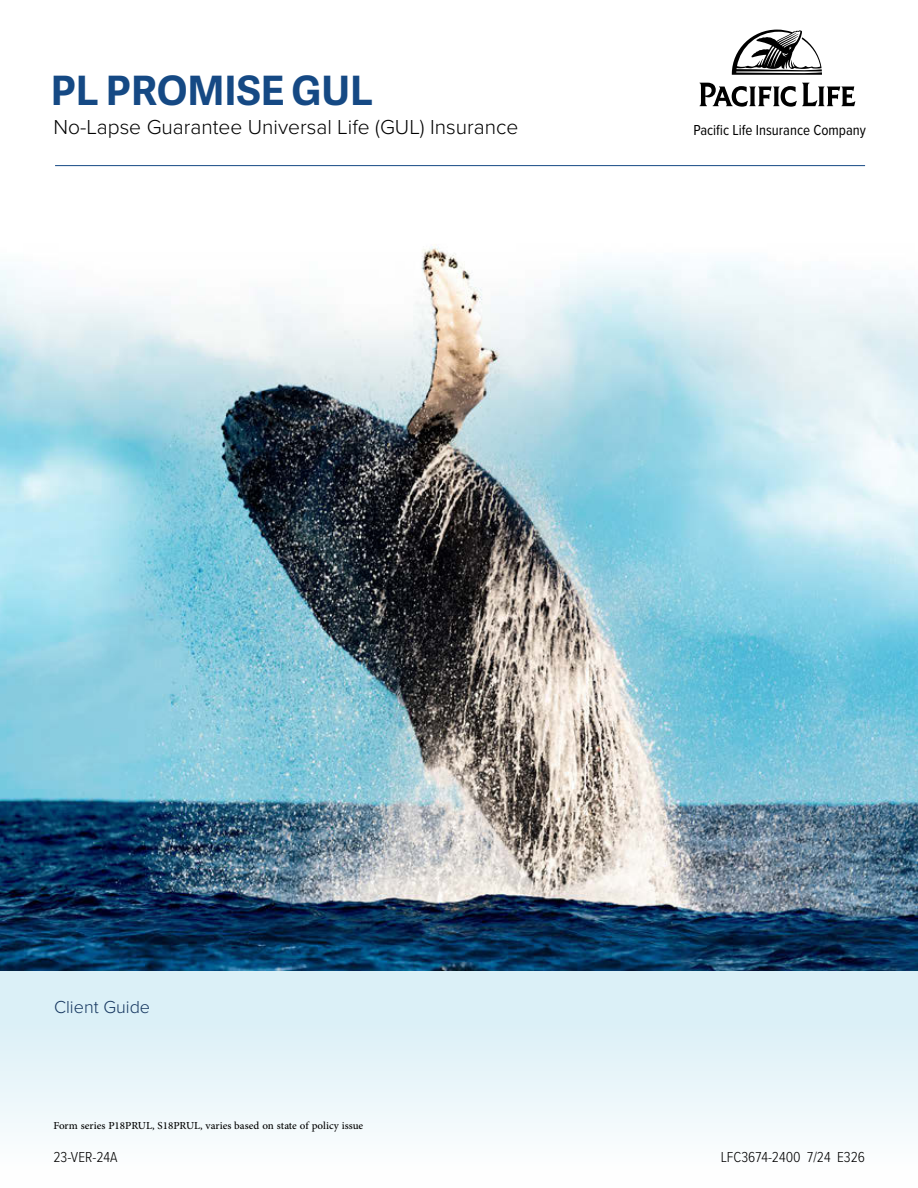
<style>
.page{position:relative;width:918px;height:1188px;background:#fff}
.page>*{position:absolute;margin:0;border:0;box-sizing:border-box;transform-origin:0 0}
.t1{font:700 40.5px "Adelle Sans";color:#154984}
.t2{font:300 21px "Proxima Nova";color:#000}
.t3{font:300 18px "Proxima Nova";color:#163760}
.t4{font:15px "Adobe Arabic";color:#000}
.t5{font:300 15px "Proxima Nova Cond";color:#000}
.t6{font:15px "Proxima Nova Cond";color:#000}
</style>
<div class="page">
<div style="left:0;top:968px;width:918px;height:220px;background:linear-gradient(to bottom,#d4edf5,#fffefe)"></div>
<img style="left:0;top:244px;width:918px;height:727px">
<hr style="left:55px;top:165px;width:810px;height:1px;background:#154984">
<svg style="left:700px;top:83px;width:155px;height:24px"></svg>
<svg style="left:732px;top:30px;width:90px;height:45px"></svg>
<p class="t1" style="left:51px;top:61px;width:324px">PL PROMISE GUL</p>
<p class="t2" style="left:54px;top:112px;width:466px">No-Lapse Guarantee Universal Life (GUL) Insurance</p>
<p class="t6" style="left:693px;top:119px;width:174px">Pacific Life Insurance Company</p>
<p class="t3" style="left:54px;top:994px;width:98px">Client Guide</p>
<p class="t4" style="left:53px;top:1115px;width:311px">Form series P18PRUL, S18PRUL, varies based on state of policy issue</p>
<p class="t5" style="left:53px;top:1146px;width:66px">23-VER-24A</p>
<p class="t5" style="left:721px;top:1146px;width:146px">LFC3674-2400 7/24 E326</p>
</div>
